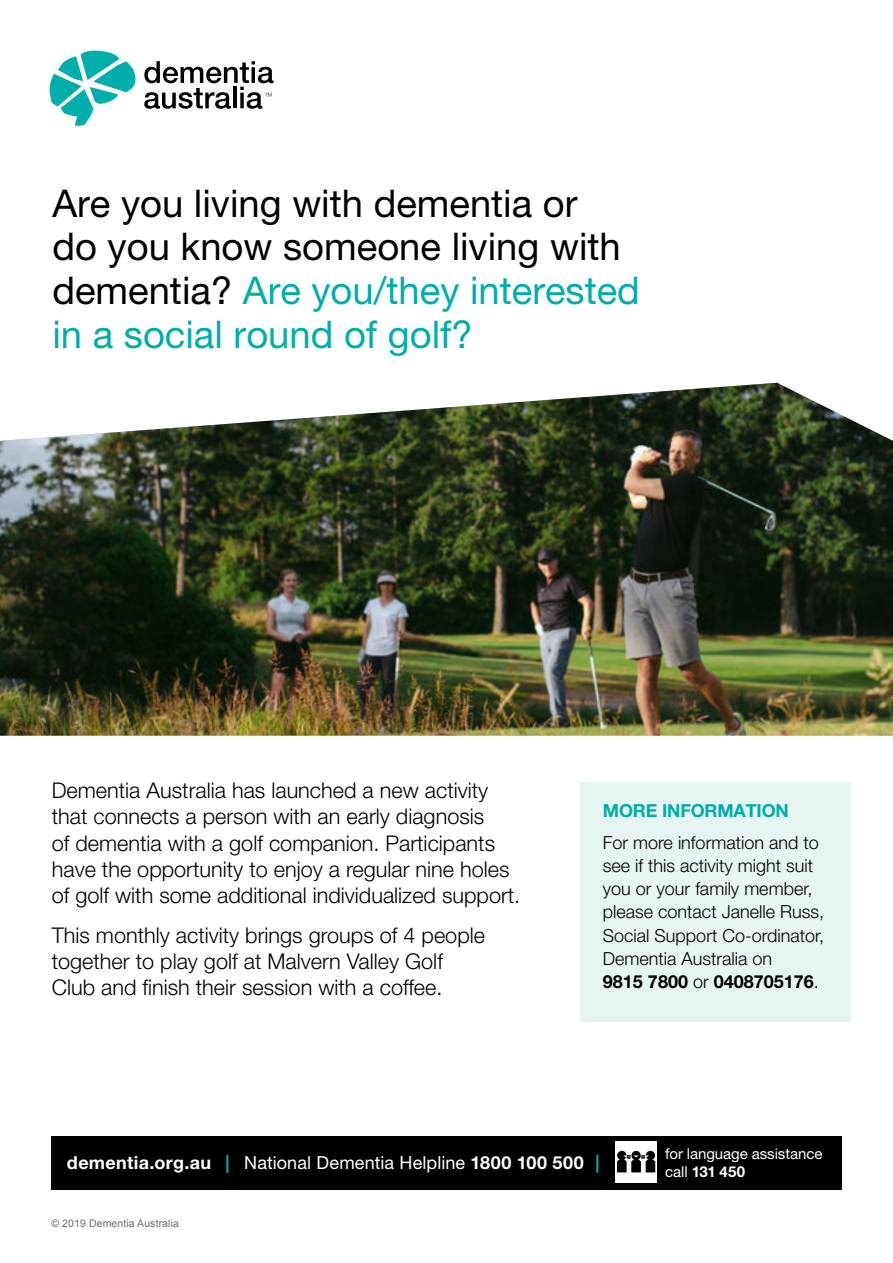
<style>
.page{position:relative;width:893px;height:1263px;background:#fff}
.page>*{position:absolute;margin:0;border:0;box-sizing:border-box;transform-origin:0 0}
.t1{font:38.25px/43.7px "Helvetica Neue LT Pro";color:#000}
.t2{font:300 21.75px/26.2px "Helvetica Neue LT Pro";color:#000}
.t3{font:300 18px/23.2px "Helvetica Neue LT Pro";color:#000}
.t4{font:700 18px "Helvetica Neue LT Pro";letter-spacing:.02em;color:#fff}
.t5{font:700 18px "Helvetica Neue LT Pro";letter-spacing:-.01em;color:#00aea9}
.t6{font:15px/18px "Helvetica Neue LT Pro";letter-spacing:-.005em;color:#fff}
.t7{font:10.5px "Arial";letter-spacing:.01em;color:#6d6e71}
.s1{color:#00aea9}
.s2{font-weight:700}
.s3{font-weight:400}
</style>
<div class="page">
<svg style="left:50px;top:51px;width:86px;height:75px"></svg>
<svg style="left:144px;top:61px;width:130px;height:48px"></svg>
<img style="left:0;top:383px;width:893px;height:353px">
<div style="left:52px;top:1136px;width:790px;height:54px;background:#000"></div>
<div style="left:615px;top:1141px;width:42px;height:42px;background:#fff"></div>
<div style="left:646px;top:1151px;width:9px;height:9px;background:#000;border-radius:50%"></div>
<div style="left:617px;top:1151px;width:9px;height:9px;background:#000;border-radius:50%"></div>
<div style="left:631px;top:1151px;width:10px;height:9px;background:#000;border-radius:50%"></div>
<svg style="left:617px;top:1155px;width:38px;height:17px"></svg>
<div style="left:580px;top:782px;width:271px;height:240px;background:#e6f4f2"></div>
<h1 class="t1" style="left:52px;top:181px;width:589px">Are you living with dementia or<br>do you know someone living with dementia? <span class="s1">Are you/they interested in a social round of golf?</span></h1>
<p class="t2" style="left:52px;top:777px;width:470px">Dementia Australia has launched a new activity that connects a person with an early diagnosis<br>of dementia with a golf companion. Participants have the opportunity to enjoy a regular nine holes of golf with some additional individualized support.</p>
<p class="t2" style="left:52px;top:921px;width:435px">This monthly activity brings groups of 4 people together to play golf at Malvern Valley Golf<br>Club and finish their session with a coffee.</p>
<p class="t5" style="left:603px;top:799px;width:187px">MORE INFORMATION</p>
<p class="t3" style="left:603px;top:830px;width:223px">For more information and to see if this activity might suit you or your family member, please contact Janelle Russ,<br>Social Support Co-ordinator,<br>Dementia Australia on<br><span class="s2">9815 7800</span> or <span class="s2">0408705176</span>.</p>
<p class="t4" style="left:67px;top:1151px;width:534px">dementia.org.au <span class="s1">|</span> <span class="s3">National Dementia Helpline</span> 1800 100 500 <span class="s1">|</span></p>
<p class="t6" style="left:665px;top:1145px;width:159px">for language assistance call <span class="s2">131 450</span></p>
<p class="t7" style="left:51px;top:1216px;width:129px">© 2019 Dementia Australia</p>
</div>
